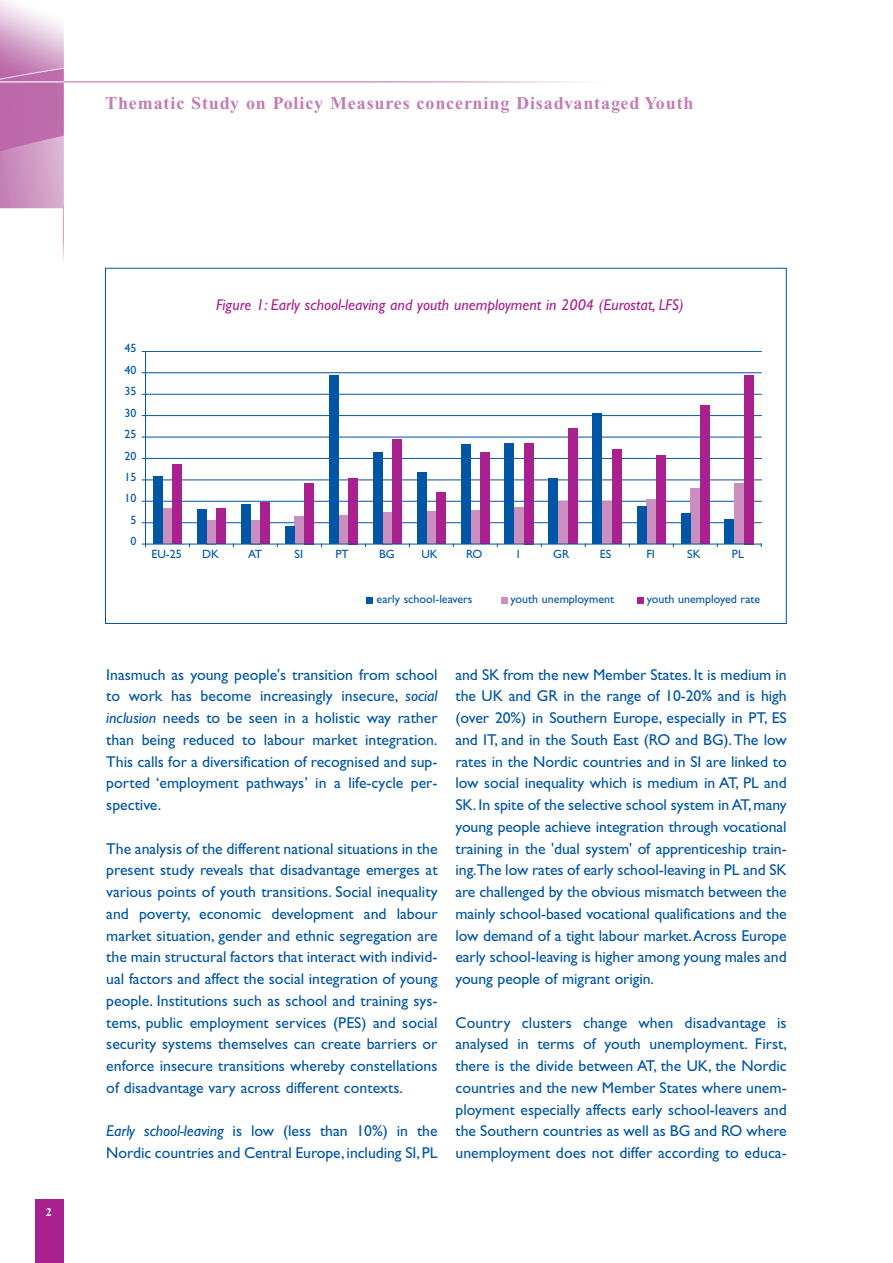
<style>
.page{position:relative;width:893px;height:1263px;background:#fff}
.page>*{position:absolute;margin:0;border:0;box-sizing:border-box;transform-origin:0 0}
.t1{font:700 18px "Times";letter-spacing:.05em;color:#c47cb4}
.t2{font:15.75px/21.8px "Gill Sans";color:#0155a5;text-align:justify}
.t3{font:italic 15.75px "Gill Sans";color:#a9218e}
.t4{font:12px/21.5px "Gill Sans";color:#0155a5;text-align:center}
.t5{font:700 12px "Times";color:#fff}
.s1{font-style:italic}
</style>
<div class="page">
<img style="left:0;top:0;width:787px;height:268px">
<div style="left:35px;top:1199px;width:29px;height:64px;background:#a9218e"></div>
<hr style="left:146px;top:522px;width:615px;height:1px;background:#0155a5">
<hr style="left:146px;top:501px;width:615px;height:1px;background:#0155a5">
<hr style="left:146px;top:480px;width:615px;height:1px;background:#0155a5">
<hr style="left:146px;top:458px;width:615px;height:1px;background:#0155a5">
<hr style="left:146px;top:437px;width:615px;height:1px;background:#0155a5">
<hr style="left:146px;top:415px;width:615px;height:1px;background:#0155a5">
<hr style="left:146px;top:394px;width:615px;height:1px;background:#0155a5">
<hr style="left:146px;top:372px;width:615px;height:1px;background:#0155a5">
<hr style="left:146px;top:351px;width:615px;height:1px;background:#0155a5">
<hr style="left:145px;top:351px;width:1px;height:193px;background:#0155a5">
<div style="left:163px;top:508px;width:9px;height:36px;background:#cb8fbf"></div>
<div style="left:207px;top:520px;width:9px;height:24px;background:#cb8fbf"></div>
<div style="left:250px;top:520px;width:10px;height:24px;background:#cb8fbf"></div>
<div style="left:294px;top:516px;width:10px;height:28px;background:#cb8fbf"></div>
<div style="left:339px;top:515px;width:9px;height:29px;background:#cb8fbf"></div>
<div style="left:383px;top:512px;width:9px;height:32px;background:#cb8fbf"></div>
<div style="left:426px;top:511px;width:10px;height:33px;background:#cb8fbf"></div>
<div style="left:470px;top:511px;width:10px;height:33px;background:#cb8fbf"></div>
<div style="left:514px;top:508px;width:10px;height:36px;background:#cb8fbf"></div>
<div style="left:558px;top:502px;width:10px;height:42px;background:#cb8fbf"></div>
<div style="left:602px;top:502px;width:10px;height:42px;background:#cb8fbf"></div>
<div style="left:646px;top:500px;width:10px;height:44px;background:#cb8fbf"></div>
<div style="left:690px;top:488px;width:10px;height:56px;background:#cb8fbf"></div>
<div style="left:734px;top:483px;width:10px;height:61px;background:#cb8fbf"></div>
<div style="left:172px;top:464px;width:10px;height:80px;background:#a9218e"></div>
<div style="left:216px;top:509px;width:10px;height:35px;background:#a9218e"></div>
<div style="left:260px;top:503px;width:10px;height:41px;background:#a9218e"></div>
<div style="left:304px;top:483px;width:10px;height:61px;background:#a9218e"></div>
<div style="left:348px;top:478px;width:10px;height:66px;background:#a9218e"></div>
<div style="left:392px;top:440px;width:10px;height:104px;background:#a9218e"></div>
<div style="left:436px;top:492px;width:10px;height:52px;background:#a9218e"></div>
<div style="left:480px;top:452px;width:10px;height:92px;background:#a9218e"></div>
<div style="left:524px;top:443px;width:10px;height:101px;background:#a9218e"></div>
<div style="left:568px;top:429px;width:10px;height:115px;background:#a9218e"></div>
<div style="left:612px;top:450px;width:10px;height:94px;background:#a9218e"></div>
<div style="left:656px;top:455px;width:10px;height:89px;background:#a9218e"></div>
<div style="left:700px;top:406px;width:10px;height:138px;background:#a9218e"></div>
<div style="left:744px;top:375px;width:10px;height:169px;background:#a9218e"></div>
<div style="left:153px;top:476px;width:10px;height:68px;background:#0155a5"></div>
<div style="left:197px;top:509px;width:10px;height:35px;background:#0155a5"></div>
<div style="left:241px;top:505px;width:9px;height:39px;background:#0155a5"></div>
<div style="left:285px;top:526px;width:9px;height:18px;background:#0155a5"></div>
<div style="left:329px;top:375px;width:10px;height:169px;background:#0155a5"></div>
<div style="left:373px;top:452px;width:10px;height:92px;background:#0155a5"></div>
<div style="left:417px;top:472px;width:9px;height:72px;background:#0155a5"></div>
<div style="left:461px;top:445px;width:9px;height:99px;background:#0155a5"></div>
<div style="left:505px;top:443px;width:9px;height:101px;background:#0155a5"></div>
<div style="left:548px;top:479px;width:10px;height:65px;background:#0155a5"></div>
<div style="left:592px;top:414px;width:10px;height:130px;background:#0155a5"></div>
<div style="left:637px;top:507px;width:9px;height:37px;background:#0155a5"></div>
<div style="left:681px;top:514px;width:9px;height:30px;background:#0155a5"></div>
<div style="left:724px;top:520px;width:10px;height:24px;background:#0155a5"></div>
<hr style="left:146px;top:544px;width:615px;height:1px;background:#0155a5">
<div style="left:366px;top:596px;width:7px;height:7px;background:#0155a5"></div>
<div style="left:501px;top:596px;width:6px;height:7px;background:#cb8fbf"></div>
<div style="left:637px;top:596px;width:7px;height:7px;background:#a9218e"></div>
<p class="t1" style="left:105px;top:97px;width:590px">Thematic Study on Policy Measures concerning Disadvantaged Youth</p>
<p class="t5" style="left:46px;top:1208px;width:7px">2</p>
<p class="t4" style="left:125px;top:339px;width:13px">45<br>40<br>35<br>30<br>25<br>20<br>15<br>10<br>5<br>0</p>
<p class="t3" style="left:216px;top:298px;width:469px">Figure 1: Early school-leaving and youth unemployment in 2004 (Eurostat, LFS)</p>
<p class="t4" style="left:151px;top:544px;width:32px">EU-25</p>
<p class="t4" style="left:202px;top:544px;width:18px">DK</p>
<p class="t4" style="left:248px;top:544px;width:16px">AT</p>
<p class="t4" style="left:295px;top:544px;width:10px">SI</p>
<p class="t4" style="left:335px;top:544px;width:15px">PT</p>
<p class="t4" style="left:379px;top:544px;width:17px">BG</p>
<p class="t4" style="left:421px;top:544px;width:18px">UK</p>
<p class="t4" style="left:466px;top:544px;width:18px">RO</p>
<p class="t4" style="left:517px;top:544px;width:4px">I</p>
<p class="t4" style="left:553px;top:544px;width:18px">GR</p>
<p class="t4" style="left:600px;top:544px;width:13px">ES</p>
<p class="t4" style="left:646px;top:544px;width:10px">FI</p>
<p class="t4" style="left:687px;top:544px;width:15px">SK</p>
<p class="t4" style="left:732px;top:544px;width:13px">PL</p>
<p class="t4" style="left:377px;top:590px;width:97px">early school-leavers</p>
<p class="t4" style="left:511px;top:590px;width:105px">youth unemployment</p>
<p class="t4" style="left:647px;top:590px;width:115px">youth unemployed rate</p>
<p class="t2" style="left:106px;top:665px;width:333px">Inasmuch as young people's transition from school to work has become increasingly insecure, <span class="s1">social inclusion</span> needs to be seen in a holistic way rather than being reduced to labour market integration.<br>This calls for a diversification of recognised and sup&shy;ported ‘employment pathways’ in a life-cycle per&shy;spective.</p>
<p class="t2" style="left:106px;top:839px;width:333px">The analysis of the different national situations in the present study reveals that disadvantage emerges at various points of youth transitions. Social inequality and poverty, economic development and labour market situation, gender and ethnic segregation are the main structural factors that interact with individ&shy;ual factors and affect the social integration of young people. Institutions such as school and training sys&shy;tems, public employment services (PES) and social security systems themselves can create barriers or enforce insecure transitions whereby constellations of disadvantage vary across different contexts.</p>
<p class="t2" style="left:106px;top:1122px;width:333px"><span class="s1">Early school-leaving</span> is low (less than 10%) in the<br>Nordic countries and Central Europe,including SI,PL</p>
<p class="t2" style="left:455px;top:665px;width:333px">and SK from the new Member States. It is medium in the UK and GR in the range of 10-20% and is high (over 20%) in Southern Europe, especially in PT, ES and IT, and in the South East (RO and BG).The low rates in the Nordic countries and in SI are linked to low social inequality which is medium in AT, PL and SK. In spite of the selective school system in AT, many young people achieve integration through vocational training in the 'dual system' of apprenticeship train&shy;ing.The low rates of early school-leaving in PL and SK are challenged by the obvious mismatch between the mainly school-based vocational qualifications and the low demand of a tight labour market.Across Europe early school-leaving is higher among young males and young people of migrant origin.</p>
<p class="t2" style="left:455px;top:1013px;width:333px">Country clusters change when disadvantage is analysed in terms of youth unemployment. First, there is the divide between AT, the UK, the Nordic countries and the new Member States where unem&shy;ployment especially affects early school-leavers and the Southern countries as well as BG and RO where unemployment does not differ according to educa-</p>
</div>
